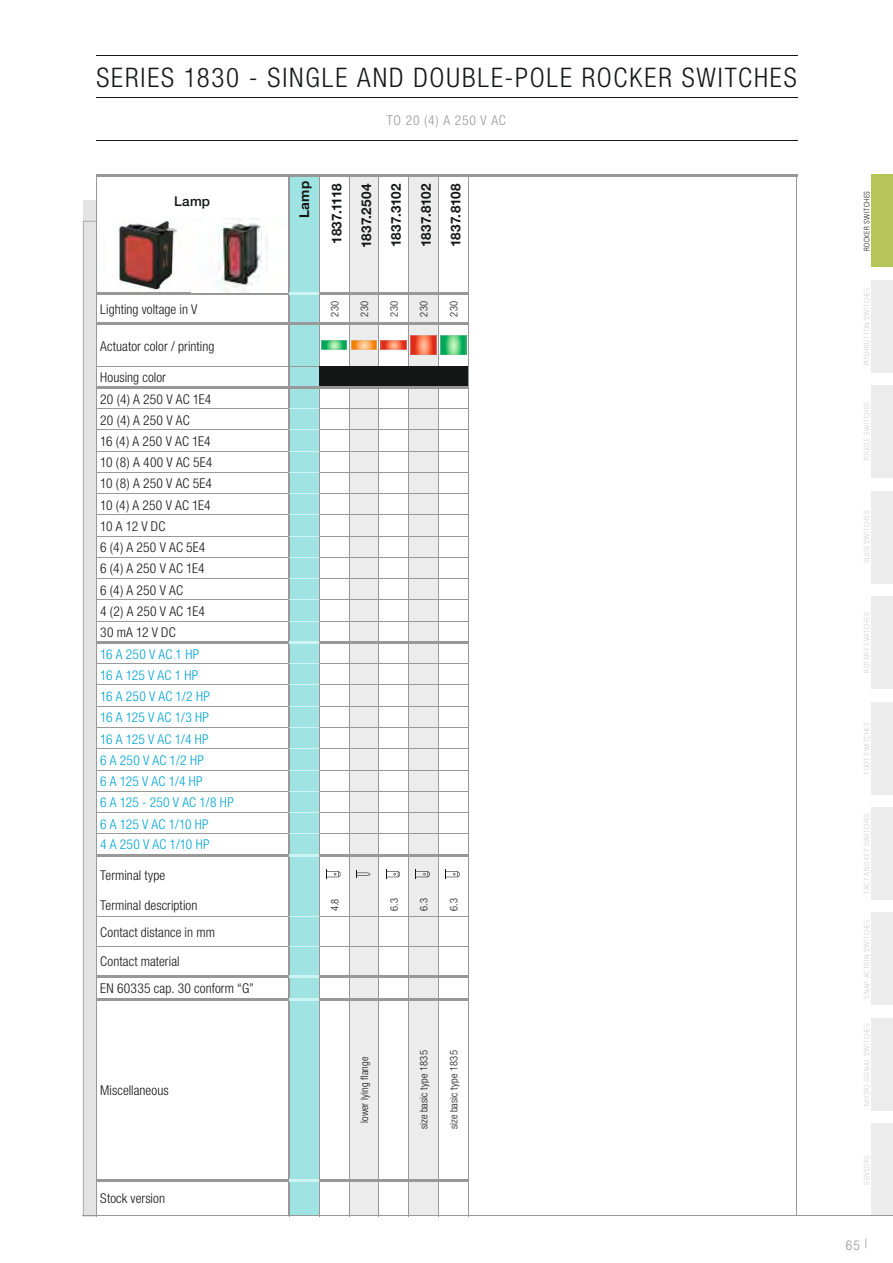
<style>
.page{position:relative;width:893px;height:1263px;background:#fff}
.page>*{position:absolute;margin:0;border:0;box-sizing:border-box;transform-origin:0 0}
.t1{font:300 condensed 27px "Helvetica Neue";letter-spacing:.07em;color:#151616}
.t2{font:300 condensed 13.5px "Helvetica Neue";letter-spacing:.005em;color:#151616}
.t3{font:300 condensed 13.5px "Helvetica Neue";letter-spacing:.01em;color:#00a3d4}
.t4{font:700 13.5px "Helvetica Neue";letter-spacing:.01em;color:#151616}
.t5{font:300 condensed 13.5px "Helvetica Neue";letter-spacing:.06em;color:#989899}
.t6{font:700 13.5px "Helvetica Neue";letter-spacing:-.015em;color:#151616}
.t7{font:700 13.5px "Helvetica Neue";letter-spacing:.03em;color:#151616}
.t8{font:500 13.5px "Helvetica Neue";color:#151616}
.t9{font:300 condensed 10.5px "Helvetica Neue";letter-spacing:.015em;color:#151616}
.t10{font:300 condensed 7.5px "Univers";letter-spacing:.06em;color:#cecfcf}
.t11{font:300 condensed 7.5px "Univers";letter-spacing:.055em;color:#151616}
</style>
<div class="page">
<div style="left:83px;top:200px;width:13px;height:1016px;background:#e3e3e3"></div>
<hr style="left:96px;top:55px;width:701px;height:1px;background:#151616">
<hr style="left:96px;top:98px;width:701px;height:1px;background:#151616">
<hr style="left:96px;top:140px;width:701px;height:1px;background:#151616">
<hr style="left:796px;top:174px;width:1px;height:1042px;background:#989899">
<div style="left:872px;top:280px;width:21px;height:93px;background:#ececec"></div>
<div style="left:872px;top:385px;width:21px;height:93px;background:#ececec"></div>
<div style="left:872px;top:491px;width:21px;height:92px;background:#ececec"></div>
<div style="left:872px;top:596px;width:21px;height:93px;background:#ececec"></div>
<div style="left:872px;top:702px;width:21px;height:92px;background:#ececec"></div>
<div style="left:872px;top:807px;width:21px;height:93px;background:#ececec"></div>
<div style="left:872px;top:913px;width:21px;height:92px;background:#ececec"></div>
<div style="left:872px;top:1018px;width:21px;height:93px;background:#ececec"></div>
<div style="left:872px;top:1123px;width:21px;height:93px;background:#ececec"></div>
<div style="left:872px;top:174px;width:21px;height:93px;background:#b6c55a"></div>
<hr style="left:288px;top:294px;width:1px;height:922px;background:#989899">
<hr style="left:96px;top:946px;width:192px;height:1px;background:#989899">
<hr style="left:96px;top:916px;width:192px;height:1px;background:#989899">
<hr style="left:96px;top:833px;width:192px;height:1px;background:#989899">
<hr style="left:96px;top:812px;width:192px;height:1px;background:#989899">
<hr style="left:96px;top:791px;width:192px;height:1px;background:#989899">
<hr style="left:96px;top:770px;width:192px;height:1px;background:#989899">
<hr style="left:96px;top:748px;width:192px;height:1px;background:#989899">
<hr style="left:96px;top:727px;width:192px;height:1px;background:#989899">
<hr style="left:96px;top:706px;width:192px;height:1px;background:#989899">
<hr style="left:96px;top:685px;width:192px;height:1px;background:#989899">
<hr style="left:96px;top:663px;width:192px;height:1px;background:#989899">
<hr style="left:96px;top:621px;width:192px;height:1px;background:#989899">
<hr style="left:96px;top:600px;width:192px;height:1px;background:#989899">
<hr style="left:96px;top:578px;width:192px;height:1px;background:#989899">
<hr style="left:96px;top:557px;width:192px;height:1px;background:#989899">
<hr style="left:96px;top:536px;width:192px;height:1px;background:#989899">
<hr style="left:96px;top:515px;width:192px;height:1px;background:#989899">
<hr style="left:96px;top:493px;width:192px;height:1px;background:#989899">
<hr style="left:96px;top:472px;width:192px;height:1px;background:#989899">
<hr style="left:96px;top:451px;width:192px;height:1px;background:#989899">
<hr style="left:96px;top:430px;width:192px;height:1px;background:#989899">
<hr style="left:96px;top:408px;width:192px;height:1px;background:#989899">
<hr style="left:96px;top:366px;width:192px;height:1px;background:#989899">
<hr style="left:96px;top:322px;width:192px;height:3px;background:#989899">
<hr style="left:96px;top:1179px;width:192px;height:2px;background:#989899">
<hr style="left:96px;top:999px;width:192px;height:2px;background:#989899">
<hr style="left:96px;top:975px;width:192px;height:2px;background:#989899">
<hr style="left:288px;top:174px;width:1px;height:120px;background:#989899">
<hr style="left:96px;top:854px;width:192px;height:2px;background:#989899">
<hr style="left:96px;top:641px;width:192px;height:3px;background:#989899">
<hr style="left:96px;top:386px;width:192px;height:2px;background:#989899">
<hr style="left:96px;top:293px;width:192px;height:2px;background:#989899">
<svg style="left:289px;top:177px;width:180px;height:1038px"></svg>
<div style="left:290px;top:181px;width:29px;height:37px;background:#9fe4e3"></div>
<img style="left:119px;top:218px;width:58px;height:72px">
<img style="left:216px;top:218px;width:51px;height:74px">
<hr style="left:83px;top:1215px;width:810px;height:1px;background:#989899">
<svg style="left:83px;top:221px;width:13px;height:994px"></svg>
<hr style="left:96px;top:174px;width:1px;height:1042px;background:#989899">
<hr style="left:96px;top:174px;width:701px;height:3px;background:#989899">
<h1 class="t1" style="left:96px;top:68px;width:702px">SERIES 1830 - SINGLE AND DOUBLE-POLE ROCKER SWITCHES</h1>
<p class="t5" style="left:387px;top:115px;width:120px">TO 20 (4) A 250 V AC</p>
<p class="t8" style="left:174px;top:197px;width:37px">Lamp</p>
<p class="t2" style="left:100px;top:304px;width:99px">Lighting voltage in V</p>
<p class="t2" style="left:100px;top:341px;width:116px">Actuator color / printing</p>
<p class="t2" style="left:100px;top:372px;width:67px">Housing color</p>
<p class="t2" style="left:100px;top:394px;width:113px">20 (4) A 250 V AC 1E4</p>
<p class="t2" style="left:100px;top:415px;width:91px">20 (4) A 250 V AC</p>
<p class="t2" style="left:100px;top:436px;width:112px">16 (4) A 250 V AC 1E4</p>
<p class="t2" style="left:100px;top:457px;width:113px">10 (8) A 400 V AC 5E4</p>
<p class="t2" style="left:100px;top:479px;width:113px">10 (8) A 250 V AC 5E4</p>
<p class="t2" style="left:100px;top:500px;width:112px">10 (4) A 250 V AC 1E4</p>
<p class="t2" style="left:100px;top:521px;width:67px">10 A 12 V DC</p>
<p class="t2" style="left:100px;top:543px;width:107px">6 (4) A 250 V AC 5E4</p>
<p class="t2" style="left:100px;top:564px;width:106px">6 (4) A 250 V AC 1E4</p>
<p class="t2" style="left:100px;top:585px;width:84px">6 (4) A 250 V AC</p>
<p class="t2" style="left:100px;top:606px;width:106px">4 (2) A 250 V AC 1E4</p>
<p class="t2" style="left:100px;top:627px;width:77px">30 mA 12 V DC</p>
<p class="t3" style="left:100px;top:649px;width:100px">16 A 250 V AC 1 HP</p>
<p class="t3" style="left:100px;top:670px;width:99px">16 A 125 V AC 1 HP</p>
<p class="t3" style="left:100px;top:691px;width:111px">16 A 250 V AC 1/2 HP</p>
<p class="t3" style="left:100px;top:713px;width:110px">16 A 125 V AC 1/3 HP</p>
<p class="t3" style="left:100px;top:734px;width:110px">16 A 125 V AC 1/4 HP</p>
<p class="t3" style="left:100px;top:755px;width:105px">6 A 250 V AC 1/2 HP</p>
<p class="t3" style="left:100px;top:776px;width:104px">6 A 125 V AC 1/4 HP</p>
<p class="t3" style="left:100px;top:798px;width:135px">6 A 125 - 250 V AC 1/8 HP</p>
<p class="t3" style="left:100px;top:819px;width:110px">6 A 125 V AC 1/10 HP</p>
<p class="t3" style="left:100px;top:840px;width:111px">4 A 250 V AC 1/10 HP</p>
<p class="t2" style="left:100px;top:871px;width:66px">Terminal type</p>
<p class="t2" style="left:100px;top:901px;width:99px">Terminal description</p>
<p class="t2" style="left:100px;top:927px;width:116px">Contact distance in mm</p>
<p class="t2" style="left:100px;top:957px;width:81px">Contact material</p>
<p class="t2" style="left:100px;top:984px;width:155px">EN 60335 cap. 30 conform “G”</p>
<p class="t2" style="left:100px;top:1086px;width:70px">Miscellaneous</p>
<p class="t2" style="left:100px;top:1193px;width:66px">Stock version</p>
<p class="t4" style="left:300px;top:218px;width:39px;rotate:-90deg">Lamp</p>
<p class="t6" style="left:332px;top:244px;width:62px;rotate:-90deg">1837.1118</p>
<p class="t7" style="left:361px;top:248px;width:66px;rotate:-90deg">1837.2504</p>
<p class="t4" style="left:391px;top:247px;width:65px;rotate:-90deg">1837.3102</p>
<p class="t4" style="left:421px;top:247px;width:65px;rotate:-90deg">1837.8102</p>
<p class="t4" style="left:451px;top:247px;width:65px;rotate:-90deg">1837.8108</p>
<p class="t9" style="left:331px;top:317px;width:17px;rotate:-90deg">230</p>
<p class="t9" style="left:361px;top:317px;width:17px;rotate:-90deg">230</p>
<p class="t9" style="left:390px;top:317px;width:17px;rotate:-90deg">230</p>
<p class="t9" style="left:420px;top:317px;width:17px;rotate:-90deg">230</p>
<p class="t9" style="left:450px;top:317px;width:17px;rotate:-90deg">230</p>
<p class="t9" style="left:331px;top:911px;width:14px;rotate:-90deg">4.8</p>
<p class="t9" style="left:390px;top:911px;width:14px;rotate:-90deg">6.3</p>
<p class="t9" style="left:420px;top:911px;width:14px;rotate:-90deg">6.3</p>
<p class="t9" style="left:450px;top:911px;width:14px;rotate:-90deg">6.3</p>
<p class="t9" style="left:361px;top:1123px;width:68px;rotate:-90deg">lower lying flange</p>
<p class="t9" style="left:420px;top:1129px;width:80px;rotate:-90deg">size basic type 1835</p>
<p class="t9" style="left:450px;top:1129px;width:80px;rotate:-90deg">size basic type 1835</p>
<p class="t11" style="left:864px;top:251px;width:61px;rotate:-90deg">ROCKER SWITCHES</p>
<p class="t10" style="left:864px;top:365px;width:80px;rotate:-90deg">PUSHBUTTON SWITCHES</p>
<p class="t10" style="left:864px;top:461px;width:61px;rotate:-90deg">TOGGLE SWITCHES</p>
<p class="t10" style="left:864px;top:563px;width:54px;rotate:-90deg">SLIDE SWITCHES</p>
<p class="t10" style="left:864px;top:673px;width:62px;rotate:-90deg">ROTARY SWITCHES</p>
<p class="t10" style="left:864px;top:774px;width:53px;rotate:-90deg">FOOT SWITCHES</p>
<p class="t10" style="left:864px;top:894px;width:82px;rotate:-90deg">TACT AND KEY SWITCHES</p>
<p class="t10" style="left:864px;top:999px;width:81px;rotate:-90deg">SNAP-ACTION SWITCHES</p>
<p class="t10" style="left:864px;top:1106px;width:84px;rotate:-90deg">MICRO-SIGNAL SWITCHES</p>
<p class="t10" style="left:864px;top:1185px;width:31px;rotate:-90deg">SENSORS</p>
<p class="t5" style="left:846px;top:1241px;width:23px">65 |</p>
</div>
